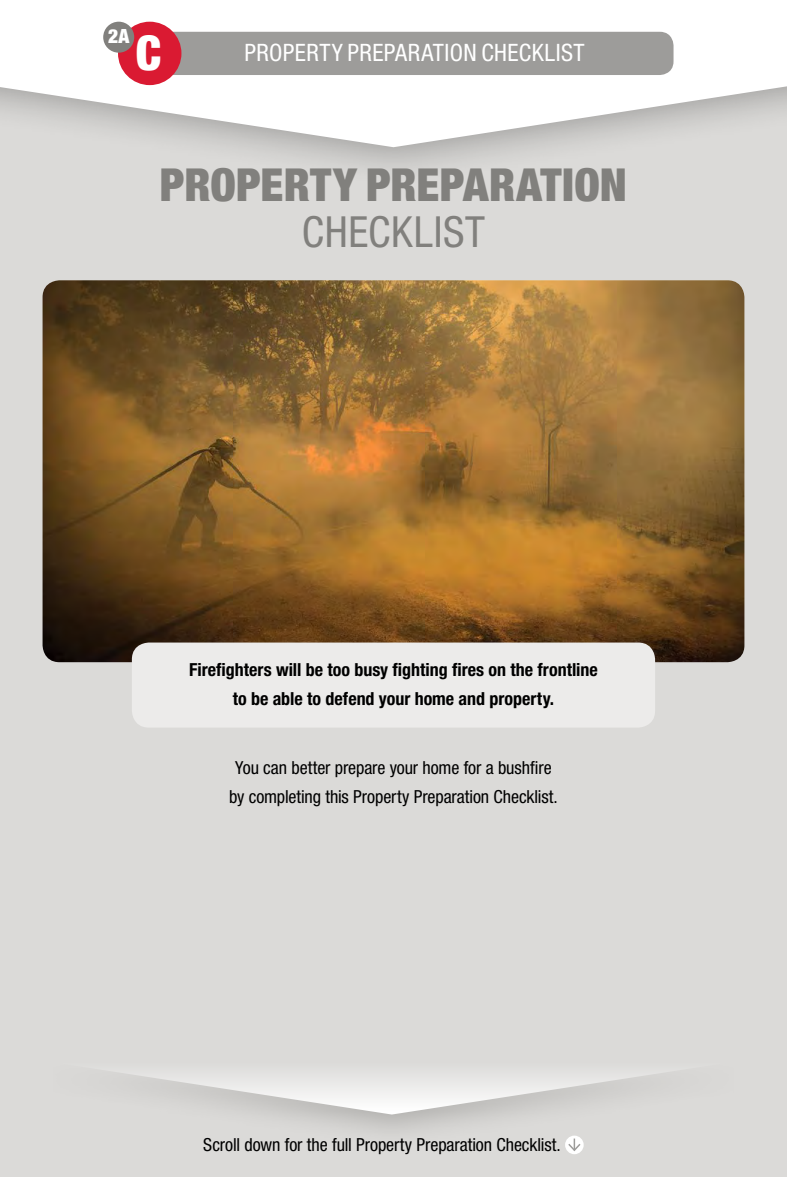
<style>
.page{position:relative;width:787px;height:1178px;background:#fff}
.page>*{position:absolute;margin:0;border:0;box-sizing:border-box;transform-origin:0 0}
.t1{font:900 condensed 47.7px "Helvetica Neue";color:#fff}
.t2{font:900 condensed 45.3px "Helvetica Neue";letter-spacing:.005em;color:#81807d}
.t3{font:condensed 42.9px "Helvetica Neue LT Std";letter-spacing:.015em;color:#81807d}
.t4{font:condensed 24px "Helvetica Neue LT Std";letter-spacing:.02em;color:#fff}
.t5{font:900 condensed 19.5px "Helvetica Neue";color:#fff}
.t6{font:condensed 18px/28.8px "Helvetica Neue LT Std";letter-spacing:-.005em;color:#000;text-align:center}
.t7{font:700 condensed 18px/28.8px "Helvetica Neue LT Std";color:#000;text-align:center}
</style>
<div class="page">
<div style="left:0;top:0;width:787px;height:1177px;background:#dbdad8"></div>
<div style="left:0;top:0;width:787px;height:188px;background:#000;opacity:.3"></div>
<svg style="left:0;top:0;width:787px;height:147px;background:#f0f0f0"></svg>
<img style="left:43px;top:280px;width:701px;height:382px">
<div style="left:138px;top:32px;width:535px;height:43px;background:#9d9c9a;border-radius:14px"></div>
<div style="left:118px;top:22px;width:63px;height:63px;background:#da1a32;border-radius:50%"></div>
<div style="left:53px;top:1062px;width:680px;height:85px;background:#81807d;opacity:.5"></div>
<svg style="left:53px;top:1062px;width:679px;height:52px"></svg>
<div style="left:565px;top:1135px;width:18px;height:19px;background:#fff;border-radius:50%"></div>
<svg style="left:566px;top:1138px;width:16px;height:14px"></svg>
<div style="left:103px;top:22px;width:31px;height:31px;background:#81807d;border-radius:50%"></div>
<div style="left:132px;top:642px;width:523px;height:85px;background:#ecebea;border-radius:17px"></div>
<p class="t5" style="left:108px;top:20px;width:23px">2A</p>
<h1 class="t1" style="left:136px;top:14px;width:27px">C</h1>
<h3 class="t4" style="left:245px;top:39px;width:341px">PROPERTY PREPARATION CHECKLIST</h3>
<h2 class="t2" style="left:160px;top:148px;width:468px">PROPERTY PREPARATION</h2>
<h3 class="t3" style="left:302px;top:207px;width:185px">CHECKLIST</h3>
<p class="t7" style="left:189px;top:655px;width:410px">Firefighters will be too busy fighting fires on the frontline to be able to defend your home and property.</p>
<p class="t6" style="left:229px;top:753px;width:330px">You can better prepare your home for a bushfire by completing this Property Preparation Checklist.</p>
<p class="t6" style="left:203px;top:1130px;width:359px">Scroll down for the full Property Preparation Checklist.</p>
</div>
